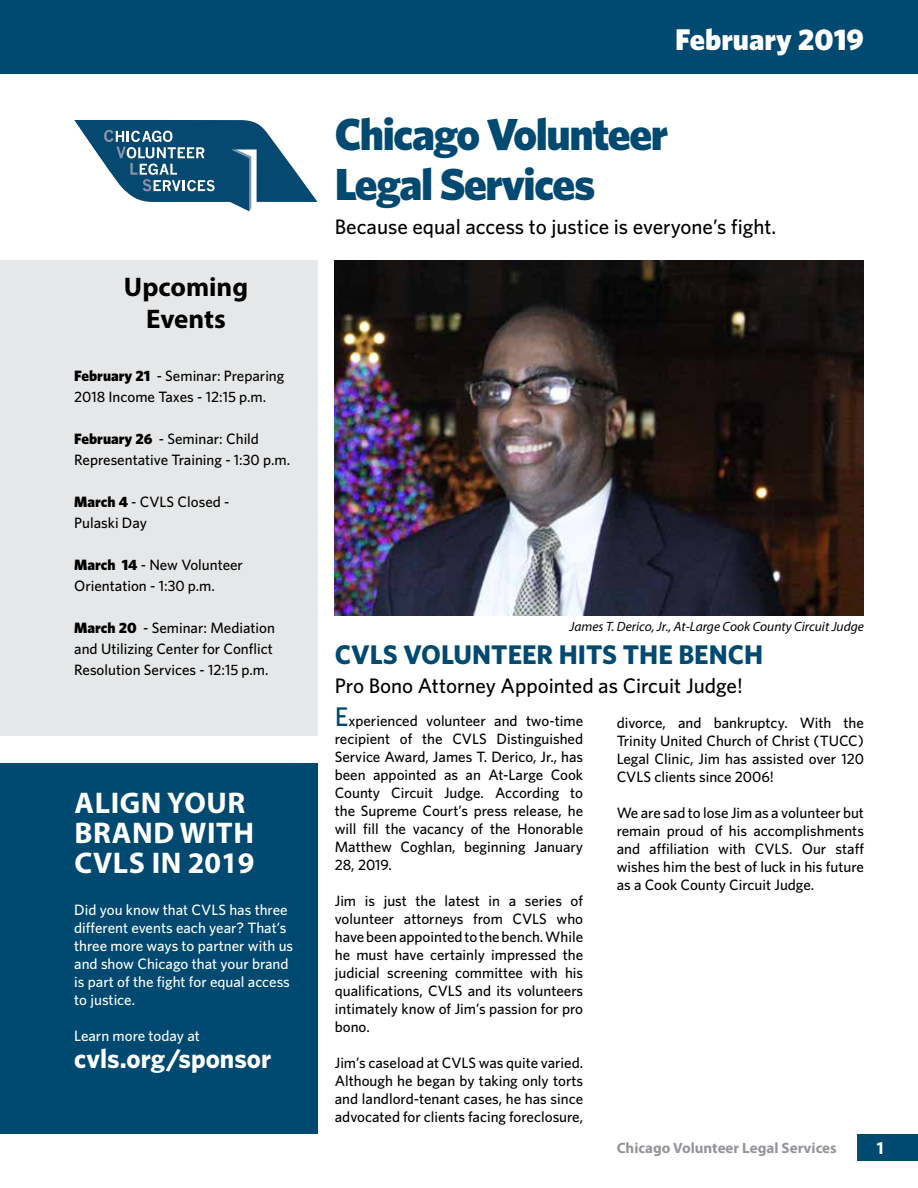
<style>
.page{position:relative;width:918px;height:1188px;background:#fff}
.page>*{position:absolute;margin:0;border:0;box-sizing:border-box;transform-origin:0 0}
.t1{font:900 45px/49.5px "Whitney";letter-spacing:-.03em;color:#004970}
.t2{font:700 30px/30px "Myriad Pro";letter-spacing:.02em;color:#fff}
.t3{font:900 30px "Whitney";color:#fff}
.t4{font:700 27px "Whitney";color:#004970}
.t5{font:700 27px "Whitney";color:#fff}
.t6{font:700 27px/32.4px "Myriad Pro";color:#000;text-align:center}
.t7{font:500 21px "Whitney";color:#000}
.t8{font:700 18px "Myriad Pro";color:#fff}
.t9{font:500 15px/18px "Whitney";color:#000}
.t10{font:500 15px/18px "Whitney";color:#fff}
.t11{font:700 15px "Myriad Pro";color:#939598}
.t12{font:italic 13.5px "Myriad Pro";color:#000}
.s1{font-weight:900}
.s2{font-size:27px;color:#004970}
</style>
<div class="page">
<svg style="left:74px;top:120px;width:244px;height:91px"></svg>
<div style="left:0;top:764px;width:318px;height:370px;background:#004970"></div>
<div style="left:0;top:0;width:918px;height:74px;background:#004970"></div>
<div style="left:858px;top:1134px;width:60px;height:27px;background:#004970"></div>
<div style="left:0;top:260px;width:318px;height:476px;background:#e6e7e8"></div>
<img style="left:335px;top:260px;width:529px;height:356px">
<h3 class="t6" style="left:124px;top:270px;width:126px">Upcoming<br>Events</h3>
<p class="t9" style="left:74px;top:365px;width:212px;line-height:21px"><span class="s1">February 21</span> - Seminar: Preparing<br>2018 Income Taxes - 12:15 p.m.</p>
<p class="t9" style="left:74px;top:428px;width:217px;line-height:21px"><span class="s1">February 26</span> - Seminar: Child<br>Representative Training - 1:30 p.m.</p>
<p class="t9" style="left:74px;top:491px;width:157px;line-height:21px"><span class="s1">March 4</span> - CVLS Closed -<br>Pulaski Day</p>
<p class="t9" style="left:74px;top:554px;width:170px;line-height:21px"><span class="s1">March 14</span> - New Volunteer<br>Orientation - 1:30 p.m.</p>
<p class="t9" style="left:74px;top:617px;width:202px;line-height:21px"><span class="s1">March 20</span> - Seminar: Mediation and Utilizing Center for Conflict<br>Resolution Services - 12:15 p.m.</p>
<h2 class="t2" style="left:75px;top:787px;width:181px">ALIGN YOUR<br>BRAND WITH<br>CVLS IN 2019</h2>
<p class="t10" style="left:74px;top:900px;width:221px">Did you know that CVLS has three different events each year? That’s three more ways to partner with us and show Chicago that your brand is part of the fight for equal access to justice.</p>
<p class="t10" style="left:74px;top:1026px;width:127px">Learn more today at</p>
<h3 class="t5" style="left:74px;top:1042px;width:199px">cvls.org/sponsor</h3>
<h2 class="t3" style="left:675px;top:21px;width:190px">February 2019</h2>
<h1 class="t1" style="left:335px;top:109px;width:335px">Chicago Volunteer<br>Legal Services</h1>
<h3 class="t7" style="left:335px;top:214px;width:443px">Because equal access to justice is everyone’s fight.</h3>
<p class="t12" style="left:570px;top:618px;width:296px">James T. Derico, Jr., At-Large Cook County Circuit Judge</p>
<h3 class="t4" style="left:335px;top:638px;width:430px">CVLS VOLUNTEER HITS THE BENCH</h3>
<h3 class="t7" style="left:335px;top:673px;width:409px">Pro Bono Attorney Appointed as Circuit Judge!</h3>
<p class="t9" style="left:335px;top:711px;width:250px;text-align:justify"><span class="s2">E</span>xperienced volunteer and two-time recipient of the CVLS Distinguished Service Award, James T. Derico, Jr., has been appointed as an At-Large Cook County Circuit Judge. According to the Supreme Court’s press release, he will fill the vacancy of the Honorable Matthew Coghlan, beginning January 28, 2019.</p>
<p class="t9" style="left:335px;top:891px;width:250px;text-align:justify">Jim is just the latest in a series of volunteer attorneys from CVLS who have been appointed to the bench. While he must have certainly impressed the judicial screening committee with his qualifications, CVLS and its volunteers intimately know of Jim’s passion for pro bono.</p>
<p class="t9" style="left:335px;top:1053px;width:250px;text-align:justify">Jim’s caseload at CVLS was quite varied.<br>Although he began by taking only torts and landlord-tenant cases, he has since advocated for clients facing foreclosure,</p>
<p class="t9" style="left:617px;top:713px;width:249px;text-align:justify">divorce, and bankruptcy. With the Trinity United Church of Christ (TUCC)<br>Legal Clinic, Jim has assisted over 120<br>CVLS clients since 2006!</p>
<p class="t9" style="left:617px;top:803px;width:249px;text-align:justify">We are sad to lose Jim as a volunteer but remain proud of his accomplishments and affiliation with CVLS. Our staff wishes him the best of luck in his future as a Cook County Circuit Judge.</p>
<p class="t11" style="left:617px;top:1138px;width:222px">Chicago Volunteer Legal Services</p>
<p class="t8" style="left:876px;top:1136px;width:11px">1</p>
</div>
